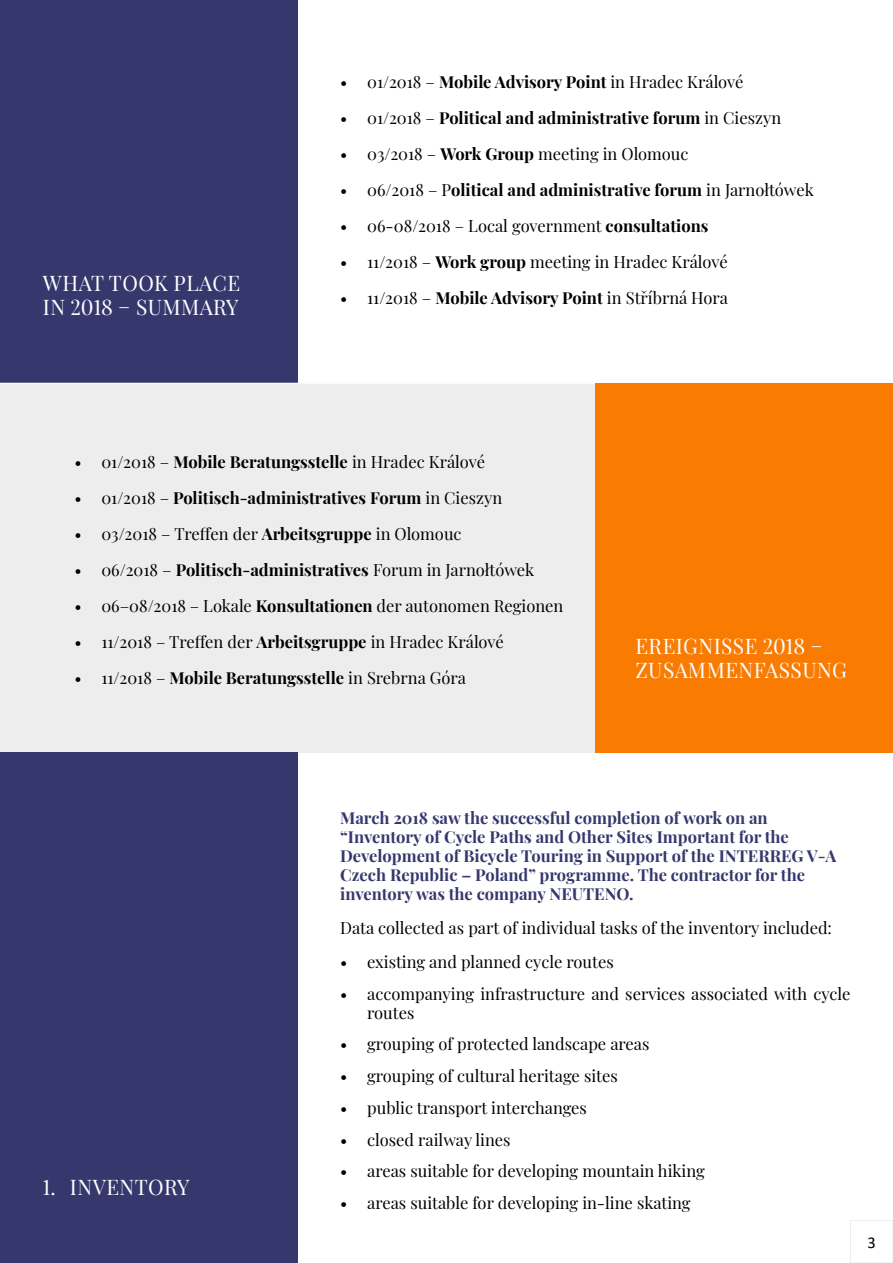
<style>
.page{position:relative;width:893px;height:1263px;background:#fff}
.page>*{position:absolute;margin:0;border:0;box-sizing:border-box;transform-origin:0 0}
.t1{font:21px/24.2px "Playfair Display";letter-spacing:.02em;color:#fff}
.t2{font:16.5px/18.9px "Playfair Display";color:#000}
.t3{font:700 16.5px/19px "Playfair Display";color:#36376d}
.t4{font:700 16.5px "Playfair Display";color:#000}
.t5{font:16.5px "Calibri";color:#000}
.s1{font-weight:700}
.s2{font-weight:400}
</style>
<div class="page">
<div style="left:850px;top:1220px;width:43px;height:43px;border:1px solid #ededed"></div>
<div style="left:0;top:383px;width:595px;height:370px;background:#ededed"></div>
<div style="left:0;top:0;width:298px;height:383px;background:#36376d"></div>
<hr style="left:0;top:383px;width:893px;height:1px;background:#fbfbfb">
<div style="left:0;top:753px;width:298px;height:510px;background:#36376d"></div>
<div style="left:595px;top:383px;width:298px;height:370px;background:#f97b02"></div>
<p class="t1" style="left:43px;top:270px;width:199px">WHAT TOOK PLACE<br>IN 2018 – SUMMARY</p>
<p class="t2" style="left:340px;top:71px;width:405px">• 01/2018 – <span class="s1">Mobile Advisory Point</span> in Hradec Králové</p>
<p class="t4" style="left:340px;top:105px;width:442px"><span class="s2">• 01/2018 –</span> Political and administrative forum <span class="s2">in Cieszyn</span></p>
<p class="t2" style="left:340px;top:143px;width:350px">• 03/2018 – <span class="s1">Work Group</span> meeting in Olomouc</p>
<p class="t4" style="left:340px;top:177px;width:475px"><span class="s2">• 06/2018 – P</span>olitical and administrative forum <span class="s2">in Jarnołtówek</span></p>
<p class="t2" style="left:340px;top:215px;width:370px">• 06-08/2018 – Local government <span class="s1">consultations</span></p>
<p class="t2" style="left:340px;top:251px;width:389px">• 11/2018 – <span class="s1">Work group</span> meeting in Hradec Králové</p>
<p class="t2" style="left:340px;top:287px;width:389px">• 11/2018 – <span class="s1">Mobile Advisory Point</span> in Stříbrná Hora</p>
<p class="t2" style="left:74px;top:451px;width:412px">• 01/2018 – <span class="s1">Mobile Beratungsstelle</span> in Hradec Králové</p>
<p class="t4" style="left:74px;top:485px;width:429px"><span class="s2">• 01/2018 –</span> Politisch-administratives Forum <span class="s2">in Cieszyn</span></p>
<p class="t2" style="left:74px;top:523px;width:389px">• 03/2018 – Treffen der <span class="s1">Arbeitsgruppe</span> in Olomouc</p>
<p class="t2" style="left:74px;top:559px;width:461px">• 06/2018 – <span class="s1">Politisch-administratives</span> Forum in Jarnołtówek</p>
<p class="t2" style="left:74px;top:595px;width:490px">• 06–08/2018 – Lokale <span class="s1">Konsultationen</span> der autonomen Regionen</p>
<p class="t2" style="left:74px;top:631px;width:431px">• 11/2018 – Treffen der <span class="s1">Arbeitsgruppe</span> in Hradec Králové</p>
<p class="t2" style="left:74px;top:667px;width:393px">• 11/2018 – <span class="s1">Mobile Beratungsstelle</span> in Srebrna Góra</p>
<p class="t1" style="left:635px;top:632px;width:213px">EREIGNISSE 2018 –<br>ZUSAMMENFASSUNG</p>
<p class="t1" style="left:43px;top:1174px;width:148px">1. INVENTORY</p>
<p class="t3" style="left:340px;top:807px;width:498px">March 2018 saw the successful completion of work on an “Inventory of Cycle Paths and Other Sites Important for the Development of Bicycle Touring in Support of the INTERREG V-A Czech Republic – Poland” programme. The contractor for the inventory was the company NEUTENO.</p>
<p class="t2" style="left:340px;top:917px;width:493px">Data collected as part of individual tasks of the inventory included:</p>
<p class="t2" style="left:340px;top:951px;width:275px">• existing and planned cycle routes</p>
<p class="t2" style="left:367px;top:983px;width:485px;text-indent:-27px">• accompanying infrastructure and services associated with cycle routes</p>
<p class="t2" style="left:340px;top:1033px;width:311px">• grouping of protected landscape areas</p>
<p class="t2" style="left:340px;top:1065px;width:279px">• grouping of cultural heritage sites</p>
<p class="t2" style="left:340px;top:1097px;width:248px">• public transport interchanges</p>
<p class="t2" style="left:340px;top:1128px;width:172px">• closed railway lines</p>
<p class="t2" style="left:340px;top:1160px;width:366px">• areas suitable for developing mountain hiking</p>
<p class="t2" style="left:340px;top:1192px;width:352px">• areas suitable for developing in-line skating</p>
<p class="t5" style="left:867px;top:1231px;width:10px">3</p>
</div>
